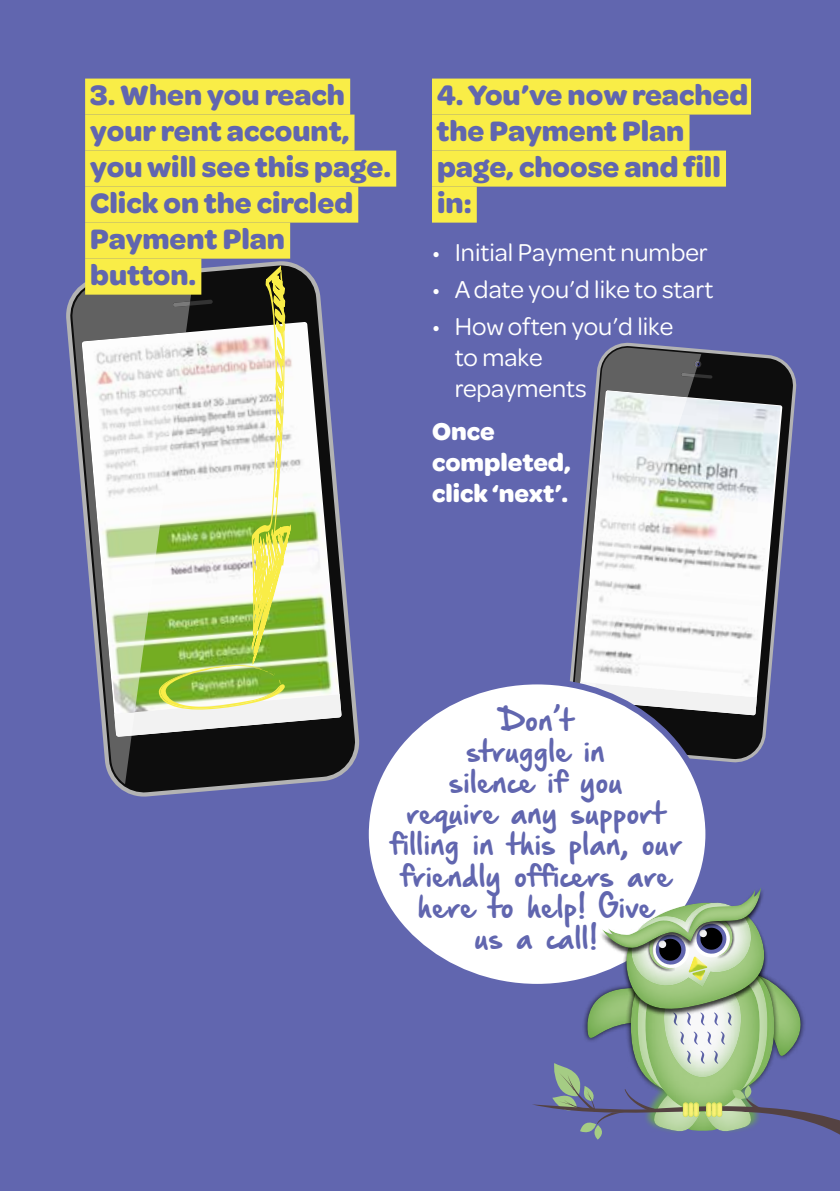
<style>
.page{position:relative;width:840px;height:1191px;background:#fff}
.page>*{position:absolute;margin:0;border:0;box-sizing:border-box;transform-origin:0 0}
.t1{font:700 30px/36px "Omnes";color:#6166af}
.t2{font:26px/31.2px "Hand Of Sean Demo";color:#6166af;text-align:center}
.t3{font:26px/31.2px "Omnes";color:#fff}
.t4{font:700 26px/31.2px "Omnes";color:#fff}
</style>
<div class="page">
<div style="left:0;top:0;width:839px;height:1191px;background:#6166af"></div>
<svg style="left:69px;top:264px;width:287px;height:530px"></svg>
<svg style="left:71px;top:275px;width:122px;height:509px"></svg>
<svg style="left:82px;top:332px;width:31px;height:405px"></svg>
<svg style="left:614px;top:345px;width:179px;height:415px"></svg>
<svg style="left:570px;top:346px;width:131px;height:391px"></svg>
<svg style="left:693px;top:360px;width:6px;height:7px"></svg>
<svg style="left:681px;top:373px;width:31px;height:6px"></svg>
<img style="left:757px;top:391px;width:23px;height:306px">
<svg style="left:578px;top:390px;width:179px;height:325px"></svg>
<div style="left:85px;top:79px;width:265px;height:36px;background:#f9ed47"></div>
<div style="left:85px;top:115px;width:269px;height:36px;background:#f9ed47"></div>
<div style="left:85px;top:151px;width:311px;height:36px;background:#f9ed47"></div>
<div style="left:85px;top:187px;width:273px;height:36px;background:#f9ed47"></div>
<div style="left:85px;top:223px;width:205px;height:36px;background:#f9ed47"></div>
<div style="left:85px;top:259px;width:116px;height:36px;background:#f9ed47"></div>
<div style="left:432px;top:79px;width:318px;height:36px;background:#f9ed47"></div>
<div style="left:432px;top:115px;width:257px;height:36px;background:#f9ed47"></div>
<div style="left:432px;top:151px;width:293px;height:36px;background:#f9ed47"></div>
<div style="left:432px;top:187px;width:44px;height:36px;background:#f9ed47"></div>
<svg style="left:113px;top:265px;width:228px;height:472px"></svg>
<div style="left:365px;top:681px;width:343px;height:306px;background:#fff;border-radius:50%"></div>
<svg style="left:528px;top:883px;width:311px;height:256px"></svg>
<div style="left:715px;top:1098px;width:10px;height:20px;background:#6cb33f;opacity:.75"></div>
<div style="left:710px;top:1098px;width:10px;height:20px;background:#6cb33f;opacity:.75"></div>
<div style="left:705px;top:1098px;width:10px;height:20px;background:#6cb33f;opacity:.75"></div>
<div style="left:692px;top:1098px;width:10px;height:20px;background:#6cb33f;opacity:.75"></div>
<div style="left:687px;top:1098px;width:10px;height:20px;background:#6cb33f;opacity:.75"></div>
<div style="left:681px;top:1098px;width:10px;height:20px;background:#6cb33f;opacity:.75"></div>
<p class="t1" style="left:90px;top:75px;width:302px">3. When you reach your rent account, you will see this page.<br>Click on the circled<br>Payment Plan button.</p>
<p class="t1" style="left:436px;top:75px;width:313px">4. You’ve now reached the Payment Plan page, choose and fill in:</p>
<p class="t3" style="left:432px;top:235px;width:277px">• Initial Payment number</p>
<p class="t3" style="left:432px;top:272px;width:283px">• A date you’d like to start</p>
<p class="t3" style="left:454px;top:309px;width:220px;text-indent:-23px">• How often you’d like to make repayments</p>
<p class="t4" style="left:432px;top:414px;width:140px">Once completed, click ‘next’.</p>
<p class="t2" style="left:389px;top:706px;width:294px">Don’t<br>struggle in<br>silence if you<br>require any support filling in this plan, our friendly officers are here to help! Give<br>us a call!</p>
</div>
